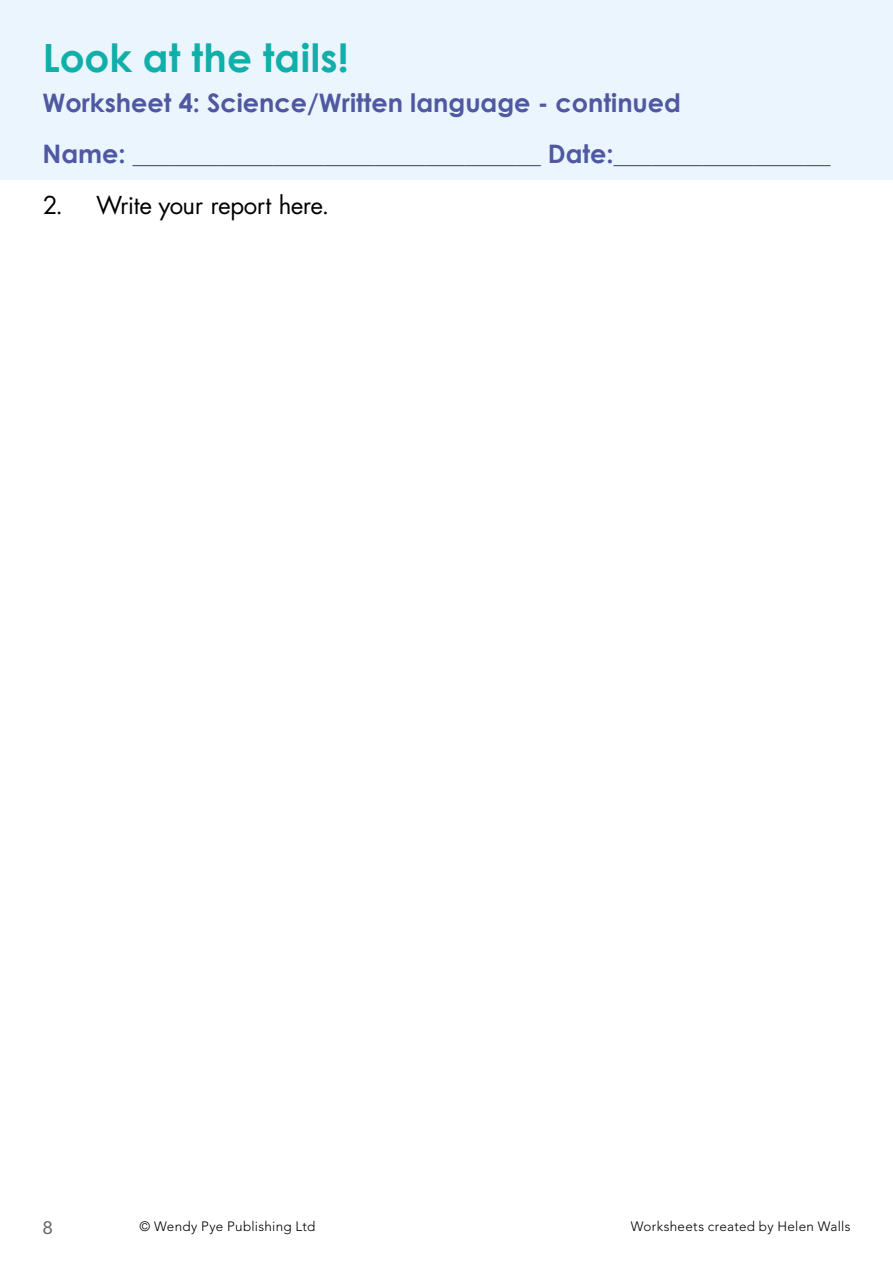
<style>
.page{position:relative;width:893px;height:1263px;background:#fff}
.page>*{position:absolute;margin:0;border:0;box-sizing:border-box;transform-origin:0 0}
.t1{font:700 39px "Century Gothic";letter-spacing:.005em;color:#11afaa}
.t2{font:700 25.5px/51px "Century Gothic";color:#4f58a0}
.t3{font:24px "US Asunshine";letter-spacing:-.01em;color:#000}
.t4{font:18px "Avenir LT Std";color:#636569;scale:1.05 1}
.t5{font:300 13.5px "Avenir LT Std";letter-spacing:.02em;color:#000}
</style>
<div class="page">
<div style="left:0;top:0;width:893px;height:179px;background:#eaf5fd"></div>
<h1 class="t1" style="left:43px;top:28px;width:307px">Look at the tails!</h1>
<p class="t2" style="left:43px;top:76px;width:789px">Worksheet 4: Science/Written language - continued<br>Name: ________________________________ Date:_________________</p>
<p class="t3" style="left:43px;top:189px;width:288px">2. Write your report here.</p>
<p class="t4" style="left:43px;top:1217px;width:12px">8</p>
<p class="t5" style="left:140px;top:1218px;width:177px">© Wendy Pye Publishing Ltd</p>
<p class="t5" style="left:631px;top:1218px;width:221px">Worksheets created by Helen Walls</p>
</div>
